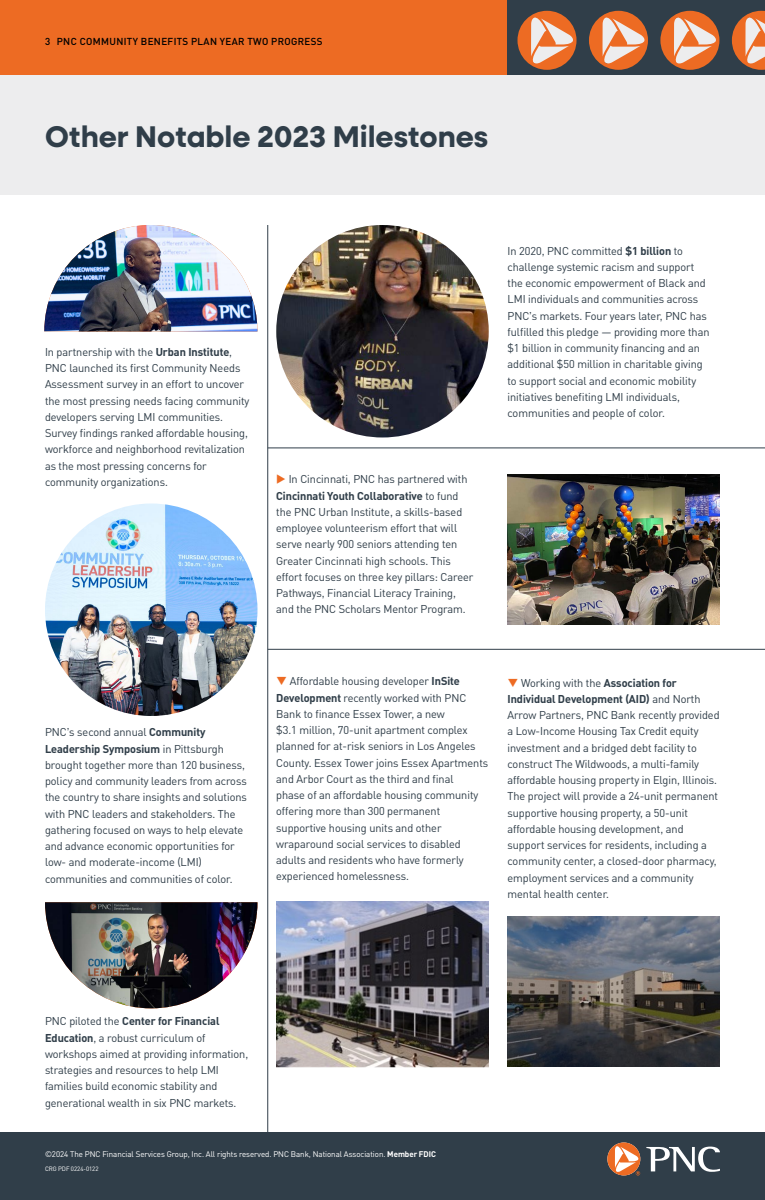
<style>
.page{position:relative;width:765px;height:1200px;background:#fff}
.page>*{position:absolute;margin:0;border:0;box-sizing:border-box;transform-origin:0 0}
.t1{font:700 30px "Neulis Sans";letter-spacing:-.005em;color:#303e49}
.t2{font:11.25px/16.2px "PNC Brand";color:#303e49}
.t3{font:500 10px "PNC Brand";letter-spacing:.04em;color:#000}
.t4{font:8.12px "PNC Brand";color:#fff}
.t5{font:6.25px "PNC Brand";color:#fff}
.s1{font-weight:700}
.s2{color:#ed6b23}
</style>
<div class="page">
<div style="left:508px;top:0;width:257px;height:75px;background:#303e49"></div>
<div style="left:0;top:75px;width:765px;height:120px;background:#ededee"></div>
<img style="left:45px;top:902px;width:213px;height:106px">
<img style="left:44px;top:225px;width:214px;height:107px">
<img style="left:508px;top:475px;width:212px;height:150px">
<img style="left:276px;top:902px;width:213px;height:165px">
<img style="left:508px;top:916px;width:212px;height:150px">
<img style="left:45px;top:503px;width:213px;height:213px;border-radius:106px">
<img style="left:276px;top:225px;width:213px;height:213px;border-radius:106px">
<div style="left:0;top:0;width:507px;height:75px;background:#ed6b23"></div>
<svg style="left:660px;top:11px;width:59px;height:59px"></svg>
<svg style="left:589px;top:11px;width:59px;height:59px"></svg>
<svg style="left:732px;top:11px;width:33px;height:59px"></svg>
<svg style="left:518px;top:11px;width:59px;height:59px"></svg>
<hr style="left:267px;top:225px;width:1px;height:907px;background:#303e49">
<div style="left:0;top:1132px;width:765px;height:68px;background:#303e49"></div>
<hr style="left:268px;top:448px;width:497px;height:1px;background:#303e49">
<hr style="left:268px;top:649px;width:497px;height:1px;background:#303e49">
<svg style="left:607px;top:1142px;width:33px;height:34px"></svg>
<svg style="left:646px;top:1147px;width:74px;height:25px"></svg>
<p class="t3" style="left:45px;top:35px;width:279px">3 PNC COMMUNITY BENEFITS PLAN YEAR TWO PROGRESS</p>
<h1 class="t1" style="left:45px;top:114px;width:445px">Other Notable 2023 Milestones</h1>
<p class="t2" style="left:45px;top:343px;width:206px">In partnership with the <span class="s1">Urban Institute</span>, PNC launched its first Community Needs Assessment survey in an effort to uncover the most pressing needs facing community developers serving LMI communities.<br>Survey findings ranked affordable housing, workforce and neighborhood revitalization as the most pressing concerns for community organizations.</p>
<p class="t2" style="left:276px;top:471px;width:199px"><span class="s2">◆</span> In Cincinnati, PNC has partnered with <span class="s1">Cincinnati Youth Collaborative</span> to fund the PNC Urban Institute, a skills-based employee volunteerism effort that will serve nearly 900 seniors attending ten Greater Cincinnati high schools. This effort focuses on three key pillars: Career Pathways, Financial Literacy Training, and the PNC Scholars Mentor Program.</p>
<p class="t2" style="left:508px;top:242px;width:204px">In 2020, PNC committed <span class="s1">$1 billion</span> to challenge systemic racism and support the economic empowerment of Black and LMI individuals and communities across PNC’s markets. Four years later, PNC has fulfilled this pledge — providing more than $1 billion in community financing and an additional $50 million in charitable giving to support social and economic mobility initiatives benefiting LMI individuals, communities and people of color.</p>
<p class="t2" style="left:45px;top:724px;width:203px">PNC’s second annual <span class="s1">Community Leadership Symposium</span> in Pittsburgh brought together more than 120 business, policy and community leaders from across the country to share insights and solutions with PNC leaders and stakeholders. The gathering focused on ways to help elevate and advance economic opportunities for low- and moderate-income (LMI) communities and communities of color.</p>
<p class="t2" style="left:276px;top:673px;width:213px"><span class="s2">❑</span> Affordable housing developer <span class="s1">InSite Development</span> recently worked with PNC Bank to finance Essex Tower, a new<br>$3.1 million, 70-unit apartment complex planned for at-risk seniors in Los Angeles County. Essex Tower joins Essex Apartments and Arbor Court as the third and final<br>phase of an affordable housing community offering more than 300 permanent supportive housing units and other wraparound social services to disabled adults and residents who have formerly experienced homelessness.</p>
<p class="t2" style="left:508px;top:674px;width:214px"><span class="s2">❑</span> Working with the <span class="s1">Association for Individual Development (AID)</span> and North Arrow Partners, PNC Bank recently provided a Low-Income Housing Tax Credit equity investment and a bridged debt facility to construct The Wildwoods, a multi-family affordable housing property in Elgin, Illinois.<br>The project will provide a 24-unit permanent supportive housing property, a 50-unit affordable housing development, and support services for residents, including a community center, a closed-door pharmacy, employment services and a community mental health center.</p>
<p class="t2" style="left:45px;top:1013px;width:205px">PNC piloted the <span class="s1">Center for Financial Education</span>, a robust curriculum of workshops aimed at providing information, strategies and resources to help LMI families build economic stability and generational wealth in six PNC markets.</p>
<p class="t4" style="left:45px;top:1149px;width:392px">©2024 The PNC Financial Services Group, Inc. All rights reserved. PNC Bank, National Association. <span class="s1">Member FDIC</span></p>
<p class="t5" style="left:45px;top:1165px;width:55px">CRG PDF 0224-0122</p>
</div>
